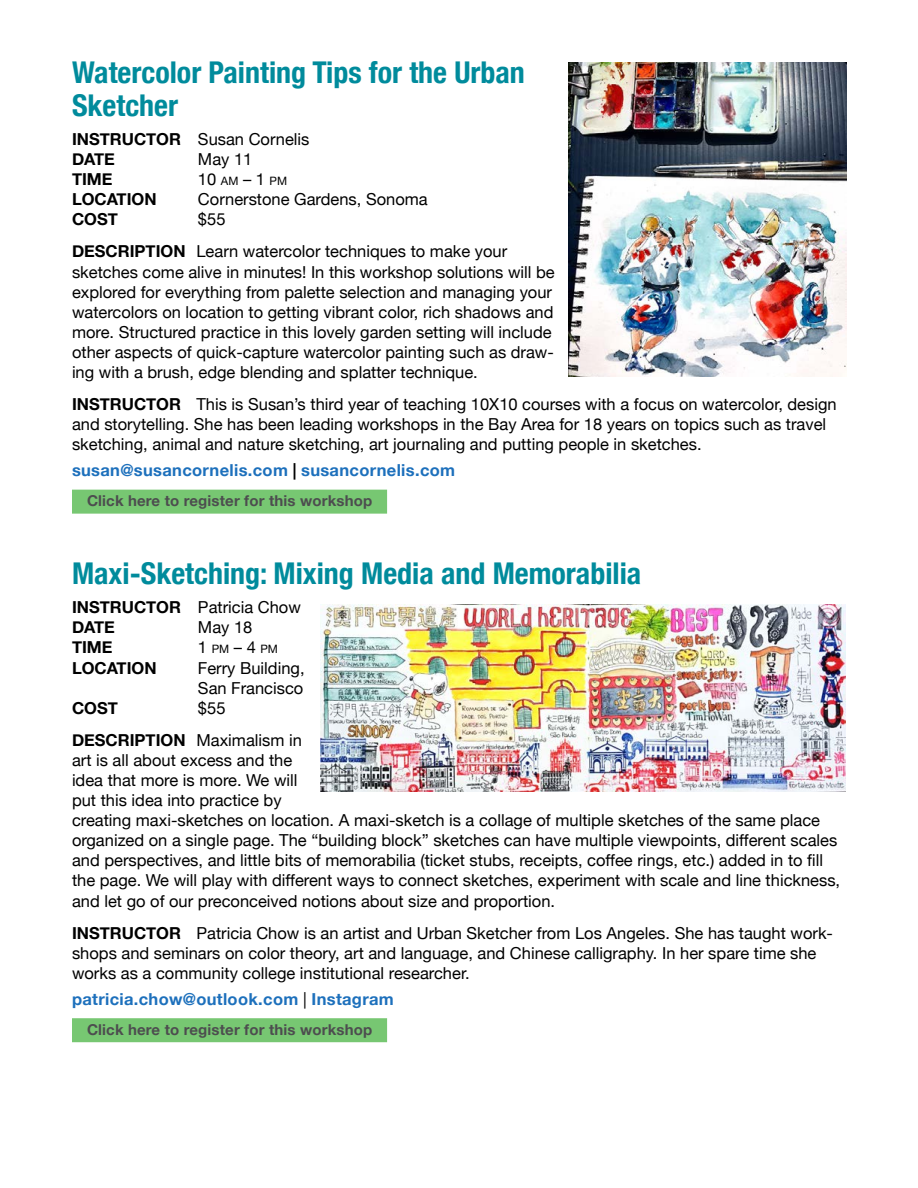
<style>
.page{position:relative;width:918px;height:1188px;background:#fff}
.page>*{position:absolute;margin:0;border:0;box-sizing:border-box;transform-origin:0 0}
.t1{font:700 condensed 30px/33px "Helvetica Neue";color:#008b9c}
.t2{font:16.5px/20.1px "Helvetica Neue";color:#000}
.t3{font:700 16.5px/20.1px "Helvetica Neue";color:#000}
.t4{font:700 16.5px "Helvetica Neue";letter-spacing:.02em;color:#1d70bc}
.t5{font:700 15px "Helvetica Neue";letter-spacing:.01em;color:#4d4d4f}
.t6{font:11.55px "Helvetica Neue";color:#000}
.s1{font-weight:400}
.s2{font-size:16.5px}
.s3{font-weight:700}
.s4{color:#000}
.s5{font-weight:400;color:#000}
</style>
<div class="page">
<div style="left:72px;top:490px;width:315px;height:24px;background:#77c772"></div>
<div style="left:72px;top:1018px;width:315px;height:24px;background:#77c772"></div>
<img style="left:320px;top:605px;width:526px;height:187px">
<img style="left:569px;top:62px;width:277px;height:315px">
<h1 class="t1" style="left:72px;top:55px;width:454px">Watercolor Painting Tips for the Urban<br>Sketcher</h1>
<p class="t3" style="left:72px;top:129px;width:239px">INSTRUCTOR <span class="s1">Susan Cornelis<br></span>DATE</p>
<p class="t2" style="left:198px;top:149px;width:56px">May 11</p>
<p class="t3" style="left:72px;top:169px;width:42px">TIME</p>
<p class="t6" style="left:198px;top:174px;width:91px"><span class="s2">10</span> AM <span class="s2">–</span> <span class="s2">1</span> PM</p>
<p class="t3" style="left:72px;top:189px;width:86px">LOCATION</p>
<p class="t2" style="left:198px;top:189px;width:231px">Cornerstone Gardens, Sonoma</p>
<p class="t3" style="left:72px;top:209px;width:47px">COST</p>
<p class="t2" style="left:72px;top:203px;width:437px;line-height:32.1px;text-indent:126px">$55<br><span class="s3">DESCRIPTION</span> Learn watercolor techniques to make your</p>
<p class="t2" style="left:72px;top:261px;width:484px">sketches come alive in minutes! In this workshop solutions will be explored for everything from palette selection and managing your watercolors on location to getting vibrant color, rich shadows and more. Structured practice in this lovely garden setting will include other aspects of quick-capture watercolor painting such as draw&shy;ing with a brush, edge blending and splatter technique.</p>
<p class="t2" style="left:72px;top:394px;width:766px"><span class="s3">INSTRUCTOR</span> This is Susan’s third year of teaching 10X10 courses with a focus on watercolor, design and storytelling. She has been leading workshops in the Bay Area for 18 years on topics such as travel sketching, animal and nature sketching, art journaling and putting people in sketches.</p>
<p class="t4" style="left:72px;top:460px;width:385px">susan@susancornelis.com <span class="s4">|</span> susancornelis.com</p>
<p class="t5" style="left:87px;top:492px;width:287px">Click here to register for this workshop</p>
<h1 class="t1" style="left:72px;top:557px;width:571px">Maxi-Sketching: Mixing Media and Memorabilia</h1>
<p class="t3" style="left:72px;top:597px;width:230px">INSTRUCTOR <span class="s1">Patricia Chow<br></span>DATE</p>
<p class="t2" style="left:198px;top:617px;width:56px">May 18</p>
<p class="t3" style="left:72px;top:637px;width:42px">TIME</p>
<p class="t6" style="left:198px;top:642px;width:82px"><span class="s2">1</span> PM <span class="s2">–</span> <span class="s2">4</span> PM</p>
<p class="t3" style="left:72px;top:657px;width:86px">LOCATION</p>
<p class="t2" style="left:198px;top:657px;width:108px">Ferry Building,<br>San Francisco</p>
<p class="t3" style="left:72px;top:697px;width:47px">COST</p>
<p class="t2" style="left:72px;top:692px;width:231px;line-height:32.1px;text-indent:126px">$55<br><span class="s3">DESCRIPTION</span> Maximalism in</p>
<p class="t2" style="left:72px;top:750px;width:770px">art is all about excess and the<br>idea that more is more. We will<br>put this idea into practice by<br>creating maxi-sketches on location. A maxi-sketch is a collage of multiple sketches of the same place organized on a single page. The “building block” sketches can have multiple viewpoints, different scales and perspectives, and little bits of memorabilia (ticket stubs, receipts, coffee rings, etc.) added in to fill the page. We will play with different ways to connect sketches, experiment with scale and line thickness, and let go of our preconceived notions about size and proportion.</p>
<p class="t2" style="left:72px;top:923px;width:763px"><span class="s3">INSTRUCTOR</span> Patricia Chow is an artist and Urban Sketcher from Los Angeles. She has taught work&shy;shops and seminars on color theory, art and language, and Chinese calligraphy. In her spare time she works as a community college institutional researcher.</p>
<p class="t4" style="left:72px;top:989px;width:323px">patricia.chow@outlook.com <span class="s5">|</span> Instagram</p>
<p class="t5" style="left:87px;top:1020px;width:287px">Click here to register for this workshop</p>
</div>
